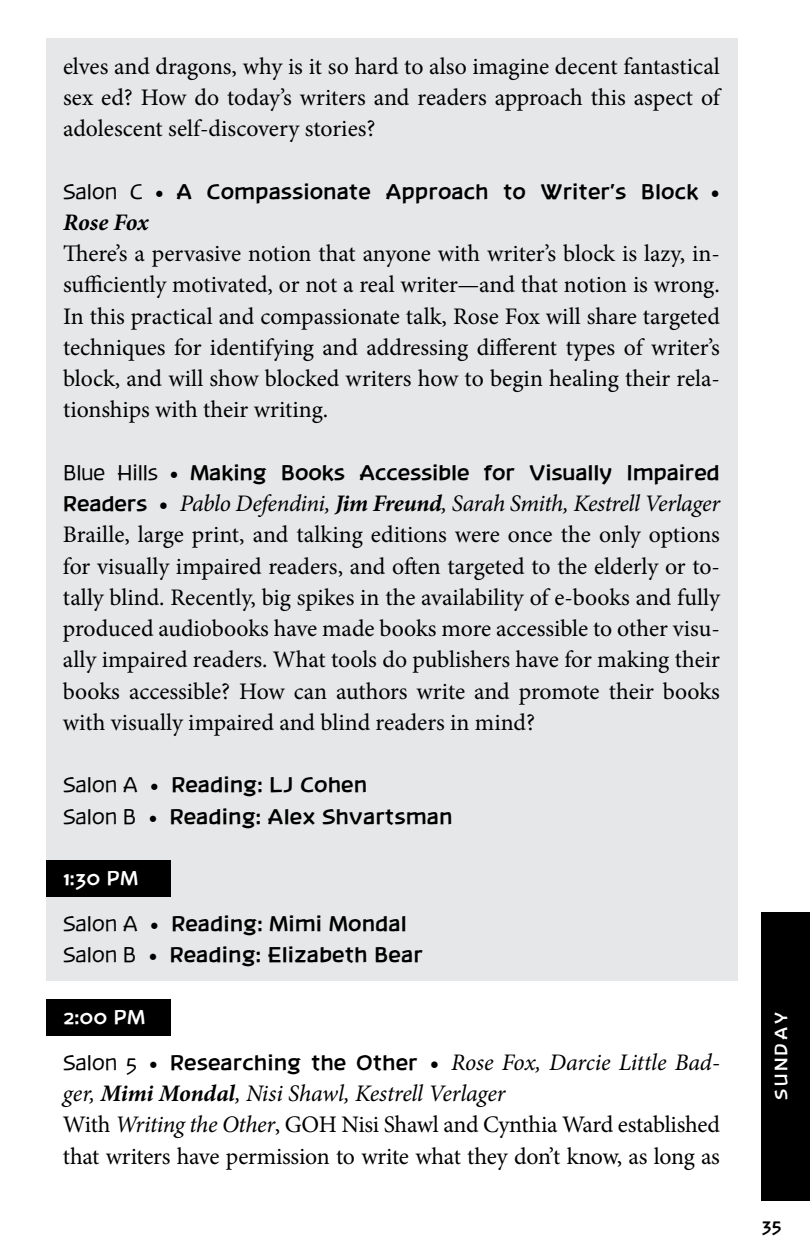
<style>
.page{position:relative;width:810px;height:1260px;background:#fff}
.page>*{position:absolute;margin:0;border:0;box-sizing:border-box;transform-origin:0 0}
.t1{font:23.75px/31.2px "Minion Pro";letter-spacing:-.005em;color:#000;text-align:justify}
.t2{font:italic 700 23.75px "Minion Pro";color:#000}
.t3{font:700 21.25px/31.2px "Banksia";color:#000}
.t4{font:700 20px "Banksia";color:#fff}
.t5{font:700 17.5px "Banksia";letter-spacing:.15em;color:#fff}
.t6{font:700 17.5px "Banksia";color:#000}
.s1{font-weight:400}
.s2{font-family:"Minion Pro";font-weight:400;font-size:23.75px}
.s3{font-family:"Minion Pro";font-size:23.75px}
.s4{font-family:"Banksia";font-weight:700;font-size:21.25px}
.s5{font-weight:700}
.s6{font-style:italic}
.s7{font-weight:700;font-style:italic}
.s8{font-family:"Banksia";font-size:21.25px}
</style>
<div class="page">
<div style="left:46px;top:39px;width:691px;height:942px;background:#e6e7e8"></div>
<div style="left:761px;top:912px;width:49px;height:288px;background:#000"></div>
<div style="left:46px;top:860px;width:124px;height:37px;background:#000"></div>
<div style="left:46px;top:999px;width:124px;height:36px;background:#000"></div>
<p class="t1" style="left:63px;top:50px;width:659px">elves and dragons, why is it so hard to also imagine decent fantastical sex ed? How do today’s writers and readers approach this aspect of adolescent self-discovery stories?</p>
<p class="t3" style="left:63px;top:176px;width:659px"><span class="s1">Salon C</span> <span class="s2">•</span> A Compassionate Approach to Writer’s Block <span class="s3">•</span></p>
<p class="t2" style="left:63px;top:205px;width:87px">Rose Fox</p>
<p class="t1" style="left:63px;top:238px;width:659px">There’s a pervasive notion that anyone with writer’s block is lazy, in&shy;sufficiently motivated, or not a real writer—and that notion is wrong.<br>In this practical and compassionate talk, Rose Fox will share targeted techniques for identifying and addressing different types of writer’s block, and will show blocked writers how to begin healing their rela&shy;tionships with their writing.</p>
<p class="t3" style="left:63px;top:457px;width:659px"><span class="s1">Blue Hills</span> <span class="s2">•</span> Making Books Accessible for Visually Impaired</p>
<p class="t1" style="left:63px;top:488px;width:659px"><span class="s4">Readers</span> <span class="s5">•</span> <span class="s6">Pablo Defendini,</span> <span class="s7">Jim Freund</span><span class="s6">, Sarah Smith, Kestrell Verlager </span>Braille, large print, and talking editions were once the only options for visually impaired readers, and often targeted to the elderly or to&shy;tally blind. Recently, big spikes in the availability of e-books and fully produced audiobooks have made books more accessible to other visu&shy;ally impaired readers. What tools do publishers have for making their books accessible? How can authors write and promote their books with visually impaired and blind readers in mind?</p>
<p class="t3" style="left:63px;top:769px;width:391px"><span class="s1">Salon A</span> <span class="s2">•</span> Reading: LJ Cohen<br><span class="s1">Salon B</span> <span class="s2">•</span> Reading: Alex Shvartsman</p>
<p class="t4" style="left:63px;top:866px;width:77px">1:30 PM</p>
<p class="t3" style="left:63px;top:908px;width:361px"><span class="s1">Salon A</span> <span class="s2">•</span> Reading: Mimi Mondal<br><span class="s1">Salon B</span> <span class="s2">•</span> Reading: Elizabeth Bear</p>
<p class="t4" style="left:63px;top:1005px;width:84px">2:00 PM</p>
<p class="t1" style="left:63px;top:1047px;width:659px;text-align:left"><span class="s8">Salon 5</span> • <span class="s4">Researching the Other</span> <span class="s5">•</span> <span class="s6">Rose Fox, Darcie Little Bad&shy;ger,</span> <span class="s7">Mimi Mondal</span><span class="s6">, Nisi Shawl, Kestrell Verlager<br></span>With <span class="s6">Writing the Other</span>, GOH Nisi Shawl and Cynthia Ward established that writers have permission to write what they don’t know, as long as</p>
<p class="t5" style="left:771px;top:1100px;width:89px;rotate:-90deg">SUNDAY</p>
<p class="t6" style="left:761px;top:1215px;width:22px">35</p>
</div>
